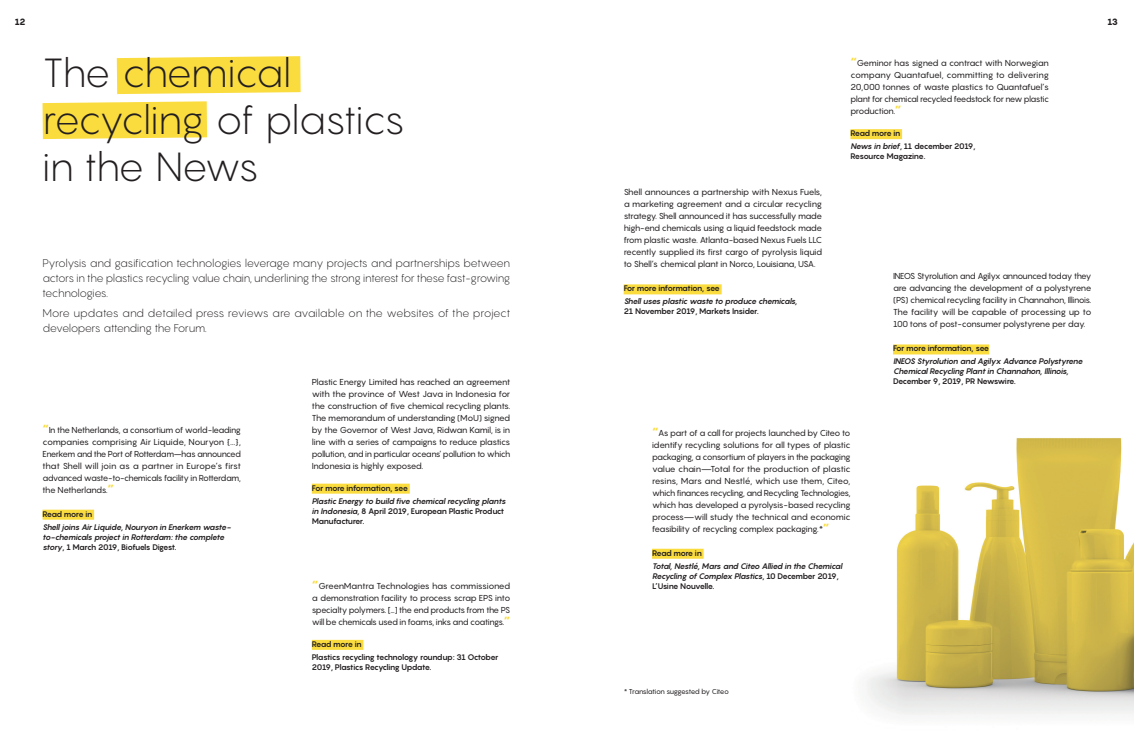
<style>
.page{position:relative;width:1134px;height:738px;background:#fff}
.page>*{position:absolute;margin:0;border:0;box-sizing:border-box;transform-origin:0 0}
.t1{font:300 40px/47px "Pangram";letter-spacing:-.035em;color:#231f20}
.t2{font:300 11px/15px "Pangram";letter-spacing:-.04em;color:#231f20;text-align:justify}
.t3{font:800 9px "Pangram";color:#231f20}
.t4{font:8.5px/12px "Pangram";letter-spacing:-.06em;color:#231f20;text-align:justify}
.t5{font:italic 700 8px/10px "Pangram";color:#231f20}
.t6{font:700 8px/10px "Pangram";letter-spacing:-.08em;color:#231f20}
.t7{font:7px "Pangram";letter-spacing:-.07em;color:#231f20}
.s1{font-weight:900;font-size:11px;color:#fadc3f}
.s2{font-style:normal}
.s3{font-style:italic}
</style>
<div class="page">
<svg style="left:43px;top:101px;width:164px;height:38px;background:#fadd49"></svg>
<img style="left:866px;top:438px;width:268px;height:278px">
<svg style="left:117px;top:56px;width:184px;height:38px;background:#fadd49"></svg>
<div style="left:43px;top:509px;width:51px;height:10px;background:#fadc3f"></div>
<div style="left:312px;top:483px;width:98px;height:10px;background:#fadc3f"></div>
<div style="left:312px;top:639px;width:51px;height:10px;background:#fadc3f"></div>
<div style="left:850px;top:129px;width:52px;height:10px;background:#fadc3f"></div>
<div style="left:624px;top:284px;width:98px;height:10px;background:#fadc3f"></div>
<div style="left:893px;top:344px;width:96px;height:10px;background:#fadc3f"></div>
<div style="left:652px;top:548px;width:52px;height:10px;background:#fadc3f"></div>
<p class="t3" style="left:15px;top:16px;width:12px">12</p>
<p class="t3" style="left:1107px;top:16px;width:12px">13</p>
<p class="t1" style="left:43px;top:48px;width:364px">The chemical recycling of plastics in the News</p>
<p class="t2" style="left:43px;top:255px;width:469px">Pyrolysis and gasification technologies leverage many projects and partnerships between actors in the plastics recycling value chain, underlining the strong interest for these fast-growing technologies.</p>
<p class="t2" style="left:43px;top:305px;width:469px">More updates and detailed press reviews are available on the websites of the project developers attending the Forum.</p>
<p class="t4" style="left:43px;top:423px;width:200px"><span class="s1">“</span>In the Netherlands, a consortium of world-leading companies comprising Air Liquide, Nouryon {...}, Enerkem and the Port of Rotterdam–has announced that Shell will join as a partner in Europe’s first advanced waste-to-chemicals facility in Rotterdam, the Netherlands.<span class="s1">”</span></p>
<p class="t6" style="left:43px;top:508px;width:51px">Read more in</p>
<p class="t5" style="left:43px;top:521px;width:192px">Shelljoins AirLiquide,Nouryon in Enerkem waste&shy;to-chemicals project in Rotterdam:the complete story<span class="s2">, 1 March 2019, Biofuels Digest.</span></p>
<p class="t4" style="left:312px;top:375px;width:200px">Plastic Energy Limited has reached an agreement with the province of West Java in Indonesia for the construction of five chemical recycling plants.<br>The memorandum of understanding (MoU) signed by the Governor of West Java, Ridwan Kamil, is in line with a series of campaigns to reduce plastics pollution, and in particular oceans’ pollution to which Indonesia is highly exposed.</p>
<p class="t6" style="left:312px;top:482px;width:98px">For more information, see</p>
<p class="t5" style="left:312px;top:495px;width:197px">Plastic Energy to build five chemicalrecycling plants in Indonesia,<span class="s2">8 April 2019, European Plastic Product<br>Manufacturer.</span></p>
<p class="t4" style="left:312px;top:579px;width:200px"><span class="s1">“</span>GreenMantra Technologies has commissioned a demonstration facility to process scrap EPS into specialty polymers. […] the end products from the PS will be chemicals used in foams, inks and coatings.<span class="s1">”</span></p>
<p class="t6" style="left:312px;top:638px;width:51px">Read more in</p>
<p class="t6" style="left:312px;top:651px;width:188px">Plastics recycling technology roundup: 31 October<br>2019, Plastics Recycling Update.</p>
<p class="t4" style="left:624px;top:186px;width:200px">Shell announces a partnership with Nexus Fuels, a marketing agreement and a circular recycling strategy. Shell announced it has successfully made high-end chemicals using a liquid feedstock made from plastic waste. Atlanta-based Nexus Fuels LLC recently supplied its first cargo of pyrolysis liquid to Shell’s chemical plant in Norco, Louisiana, USA.</p>
<p class="t6" style="left:624px;top:283px;width:98px">For more information, see</p>
<p class="t5" style="left:624px;top:296px;width:177px">Shelluses plastic waste to produce chemicals,</p>
<p class="t6" style="left:624px;top:306px;width:137px">21 November 2019, Markets Insider.</p>
<p class="t4" style="left:850px;top:57px;width:200px"><span class="s1">“</span>Geminor has signed a contract with Norwegian company Quantafuel, committing to delivering 20,000 tonnes of waste plastics to Quantafuel’s plant for chemical recycled feedstock for new plastic production.<span class="s1">”</span></p>
<p class="t6" style="left:850px;top:128px;width:51px">Read more in</p>
<p class="t6" style="left:850px;top:141px;width:127px"><span class="s3">News in brief</span>, 11 december 2019,</p>
<p class="t6" style="left:850px;top:151px;width:78px">Resource Magazine<span class="s3">.</span></p>
<p class="t4" style="left:893px;top:270px;width:200px">INEOS Styrolution and Agilyx announced today they are advancing the development of a polystyrene (PS) chemical recycling facility in Channahon, Illinois.<br>The facility will be capable of processing up to 100 tons of post-consumer polystyrene per day.</p>
<p class="t6" style="left:893px;top:343px;width:98px">For more information, see</p>
<p class="t5" style="left:893px;top:356px;width:193px">INEOS Styrolution and Agilyx Advance Polystyrene<br>ChemicalRecycling Plant in Channahon,Illinois,<br><span class="s2">December 9, 2019, PR Newswire.</span></p>
<p class="t4" style="left:652px;top:426px;width:200px"><span class="s1">“</span>As part of a call for projects launched by Citeo to identify recycling solutions for all types of plastic packaging, a consortium of players in the packaging value chain—Total for the production of plastic resins, Mars and Nestlé, which use them, Citeo, which finances recycling, and Recycling Technologies, which has developed a pyrolysis-based recycling process—will study the technical and economic feasibility of recycling complex packaging.*<span class="s1">”</span></p>
<p class="t6" style="left:652px;top:547px;width:51px">Read more in</p>
<p class="t5" style="left:652px;top:560px;width:194px">Total,Nestlé,Mars and Citeo Allied in the Chemical<br>Recycling ofComplex Plastics<span class="s2">, 1 0 D e c e m b e r 2 0 1 9 ,<br>L’Usine Nouvelle.</span></p>
<p class="t7" style="left:624px;top:686px;width:107px">* Translation suggested by Citeo</p>
</div>
